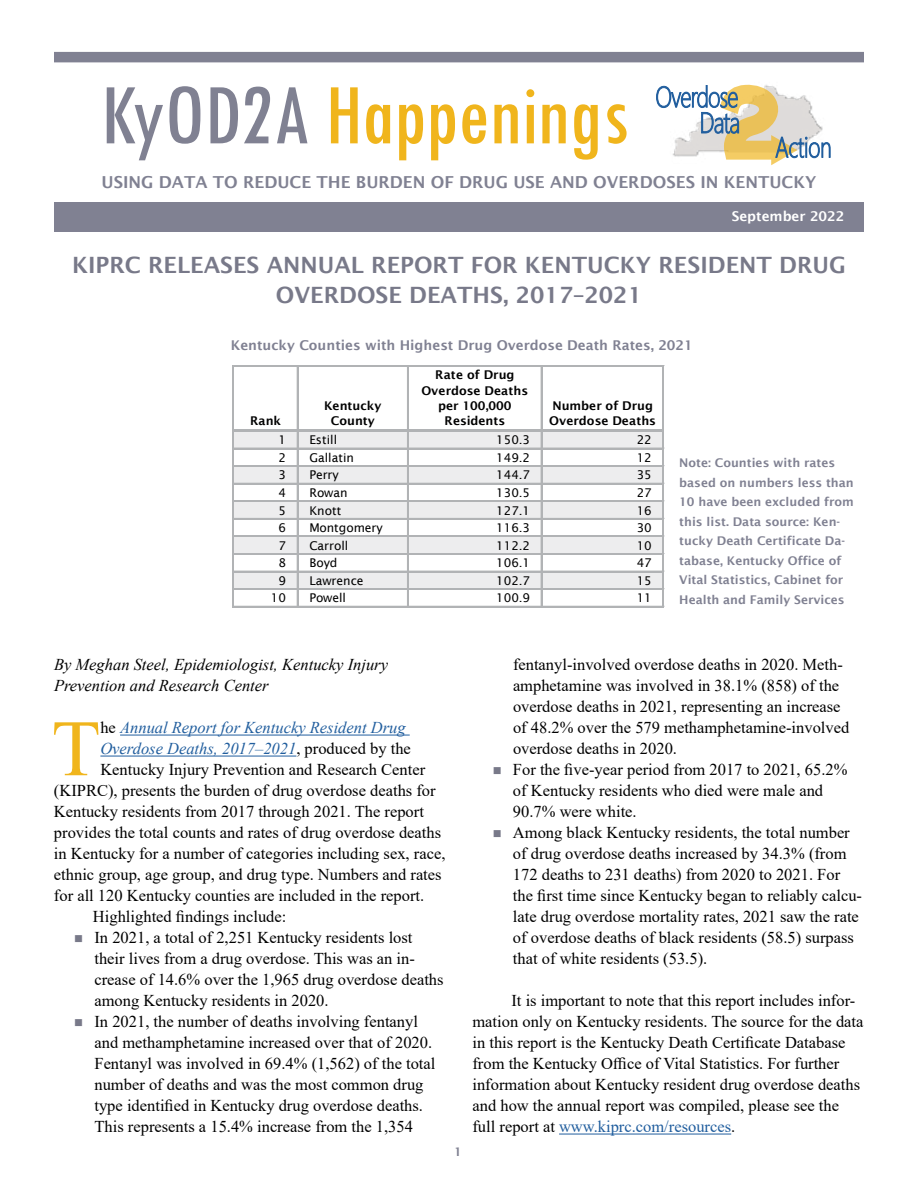
<style>
.page{position:relative;width:918px;height:1188px;background:#fff}
.page>*{position:absolute;margin:0;border:0;box-sizing:border-box;transform-origin:0 0}
.t1{font:condensed 90px "Tw Cen";letter-spacing:-.01em;color:#f0b51c}
.t2{font:79.95px "Times New Roman";color:#f0b51c}
.t3{font:600 22.5px/30px "Lucida Sans";color:#787989;text-align:center}
.t4{font:16.5px/21px "Times New Roman";color:#000}
.t5{font:italic 16.5px "Times New Roman";color:#215e9e}
.t6{font:italic 16.5px/21px "Times New Roman";color:#000}
.t7{font:600 16.5px "Lucida Sans";color:#808192}
.t8{font:600 13.5px "Lucida Sans";color:#808192}
.t9{font:600 13.5px "Lucida Sans";color:#fff}
.t10{font:600 12px/19.5px "Lucida Sans";color:#808192}
.t11{font:12px "Lucida Sans";letter-spacing:-.005em;color:#000}
.t12{font:600 12px/15.5px "Lucida Sans";color:#000;text-align:center}
.s1{color:#808192}
.s2{font-style:normal;color:#000}
.s3{color:#787989}
.s4{color:#215e9e}
</style>
<div class="page">
<hr style="left:120px;top:735px;width:290px;height:1px;background:#215e9e">
<hr style="left:100px;top:756px;width:196px;height:1px;background:#215e9e">
<hr style="left:559px;top:1134px;width:172px;height:1px;background:#215e9e">
<div style="left:54px;top:202px;width:810px;height:29px;background:#808192"></div>
<div style="left:54px;top:52px;width:810px;height:10px;background:#808192"></div>
<svg style="left:656px;top:85px;width:175px;height:80px"></svg>
<div style="left:234px;top:431px;width:430px;height:18px;background:#ededee"></div>
<div style="left:234px;top:466px;width:430px;height:18px;background:#ededee"></div>
<div style="left:234px;top:501px;width:430px;height:18px;background:#ededee"></div>
<div style="left:234px;top:536px;width:430px;height:18px;background:#ededee"></div>
<div style="left:234px;top:572px;width:430px;height:17px;background:#ededee"></div>
<hr style="left:233px;top:365px;width:1px;height:65px;background:#b1b3b5">
<hr style="left:297px;top:367px;width:1px;height:63px;background:#b1b3b5">
<hr style="left:407px;top:367px;width:2px;height:63px;background:#b1b3b5">
<hr style="left:541px;top:367px;width:1px;height:63px;background:#b1b3b5">
<hr style="left:663px;top:367px;width:1px;height:63px;background:#b1b3b5">
<hr style="left:233px;top:432px;width:1px;height:175px;background:#b1b3b5">
<hr style="left:297px;top:432px;width:1px;height:175px;background:#b1b3b5">
<hr style="left:407px;top:432px;width:2px;height:175px;background:#b1b3b5">
<hr style="left:541px;top:432px;width:1px;height:175px;background:#b1b3b5">
<hr style="left:663px;top:432px;width:1px;height:175px;background:#b1b3b5">
<hr style="left:234px;top:365px;width:430px;height:2px;background:#b1b3b5">
<hr style="left:233px;top:430px;width:431px;height:2px;background:#b1b3b5">
<hr style="left:234px;top:448px;width:430px;height:1px;background:#b1b3b5">
<hr style="left:234px;top:465px;width:430px;height:1px;background:#b1b3b5">
<hr style="left:234px;top:466px;width:430px;height:1px;background:#b1b3b5">
<hr style="left:234px;top:483px;width:430px;height:1px;background:#b1b3b5">
<hr style="left:234px;top:501px;width:430px;height:1px;background:#b1b3b5">
<hr style="left:234px;top:518px;width:430px;height:1px;background:#b1b3b5">
<hr style="left:234px;top:536px;width:430px;height:1px;background:#b1b3b5">
<hr style="left:234px;top:553px;width:430px;height:2px;background:#b1b3b5">
<hr style="left:234px;top:571px;width:430px;height:1px;background:#b1b3b5">
<hr style="left:234px;top:588px;width:430px;height:1px;background:#b1b3b5">
<hr style="left:234px;top:589px;width:430px;height:1px;background:#b1b3b5">
<hr style="left:234px;top:606px;width:430px;height:1px;background:#b1b3b5">
<h1 class="t1" style="left:100px;top:61px;width:531px"><span class="s1">KyOD2A</span> Happenings</h1>
<p class="t7" style="left:102px;top:172px;width:716px">USING DATA TO REDUCE THE BURDEN OF DRUG USE AND OVERDOSES IN KENTUCKY</p>
<p class="t9" style="left:732px;top:209px;width:114px">September 2022</p>
<h3 class="t3" style="left:72px;top:250px;width:775px">KIPRC RELEASES ANNUAL REPORT FOR KENTUCKY RESIDENT DRUG<br>OVERDOSE DEATHS, 2017–2021</h3>
<p class="t8" style="left:231px;top:337px;width:464px">Kentucky Counties with Highest Drug Overdose Death Rates, 2021</p>
<p class="t12" style="left:250px;top:413px;width:33px">Rank</p>
<p class="t12" style="left:324px;top:398px;width:59px">Kentucky<br>County</p>
<p class="t12" style="left:421px;top:367px;width:108px">Rate of Drug<br>Overdose Deaths per 100,000<br>Residents</p>
<p class="t12" style="left:549px;top:398px;width:108px;text-align:left">Number of Drug<br>Overdose Deaths</p>
<p class="t11" style="left:279px;top:433px;width:9px">1</p>
<p class="t11" style="left:309px;top:433px;width:29px">Estill</p>
<p class="t11" style="left:496px;top:433px;width:35px">150.3</p>
<p class="t11" style="left:637px;top:433px;width:17px">22</p>
<p class="t11" style="left:279px;top:451px;width:9px">2</p>
<p class="t11" style="left:309px;top:451px;width:46px">Gallatin</p>
<p class="t11" style="left:496px;top:451px;width:35px">149.2</p>
<p class="t11" style="left:637px;top:451px;width:17px">12</p>
<p class="t11" style="left:279px;top:468px;width:9px">3</p>
<p class="t11" style="left:309px;top:468px;width:31px">Perry</p>
<p class="t11" style="left:496px;top:468px;width:35px">144.7</p>
<p class="t11" style="left:637px;top:468px;width:17px">35</p>
<p class="t11" style="left:279px;top:486px;width:9px">4</p>
<p class="t11" style="left:309px;top:486px;width:40px">Rowan</p>
<p class="t11" style="left:496px;top:486px;width:35px">130.5</p>
<p class="t11" style="left:637px;top:486px;width:17px">27</p>
<p class="t11" style="left:279px;top:503px;width:9px">5</p>
<p class="t11" style="left:309px;top:503px;width:33px">Knott</p>
<p class="t11" style="left:496px;top:503px;width:35px">127.1</p>
<p class="t11" style="left:637px;top:503px;width:17px">16</p>
<p class="t11" style="left:279px;top:521px;width:9px">6</p>
<p class="t11" style="left:309px;top:521px;width:75px">Montgomery</p>
<p class="t11" style="left:496px;top:521px;width:35px">116.3</p>
<p class="t11" style="left:637px;top:521px;width:17px">30</p>
<p class="t11" style="left:279px;top:539px;width:9px">7</p>
<p class="t11" style="left:309px;top:539px;width:41px">Carroll</p>
<p class="t11" style="left:496px;top:539px;width:35px">112.2</p>
<p class="t11" style="left:637px;top:539px;width:17px">10</p>
<p class="t11" style="left:279px;top:556px;width:9px">8</p>
<p class="t11" style="left:309px;top:556px;width:30px">Boyd</p>
<p class="t11" style="left:496px;top:556px;width:35px">106.1</p>
<p class="t11" style="left:637px;top:556px;width:17px">47</p>
<p class="t11" style="left:279px;top:574px;width:9px">9</p>
<p class="t11" style="left:309px;top:574px;width:56px">Lawrence</p>
<p class="t11" style="left:496px;top:574px;width:35px">102.7</p>
<p class="t11" style="left:637px;top:574px;width:17px">15</p>
<p class="t11" style="left:271px;top:591px;width:17px">10</p>
<p class="t11" style="left:309px;top:591px;width:38px">Powell</p>
<p class="t11" style="left:496px;top:591px;width:35px">100.9</p>
<p class="t11" style="left:637px;top:591px;width:17px">11</p>
<p class="t10" style="left:679px;top:453px;width:176px">Note: Counties with rates based on numbers less than<br>10 have been excluded from this list. Data source: Ken&shy;tucky Death Certificate Da&shy;tabase, Kentucky Office of<br>Vital Statistics, Cabinet for<br>Health and Family Services</p>
<p class="t6" style="left:54px;top:654px;width:336px">By Meghan Steel, Epidemiologist, Kentucky Injury<br>Prevention and Research Center</p>
<h2 class="t2" style="left:52px;top:692px;width:50px">T</h2>
<p class="t5" style="left:100px;top:716px;width:307px"><span class="s2">he</span> Annual Report for Kentucky Resident Drug</p>
<p class="t5" style="left:100px;top:737px;width:312px">Overdose Deaths, 2017–2021<span class="s2">, produced by the</span></p>
<p class="t4" style="left:100px;top:759px;width:326px">Kentucky Injury Prevention and Research Center</p>
<p class="t4" style="left:54px;top:780px;width:383px">(KIPRC), presents the burden of drug overdose deaths for</p>
<p class="t4" style="left:54px;top:801px;width:371px">Kentucky residents from 2017 through 2021. The report</p>
<p class="t4" style="left:54px;top:822px;width:389px">provides the total counts and rates of drug overdose deaths</p>
<p class="t4" style="left:54px;top:843px;width:393px">in Kentucky for a number of categories including sex, race,</p>
<p class="t4" style="left:54px;top:864px;width:389px">ethnic group, age group, and drug type. Numbers and rates</p>
<p class="t4" style="left:54px;top:885px;width:372px">for all 120 Kentucky counties are included in the report.</p>
<p class="t4" style="left:93px;top:906px;width:195px">Highlighted findings include:</p>
<p class="t4" style="left:94px;top:927px;width:351px;text-indent:-20px"><span class="s3">■</span> In 2021, a total of 2,251 Kentucky residents lost their lives from a drug overdose. This was an in&shy;crease of 14.6% over the 1,965 drug overdose deaths among Kentucky residents in 2020.</p>
<p class="t4" style="left:94px;top:1011px;width:342px;text-indent:-20px"><span class="s3">■</span> In 2021, the number of deaths involving fentanyl and methamphetamine increased over that of 2020.<br>Fentanyl was involved in 69.4% (1,562) of the total number of deaths and was the most common drug type identified in Kentucky drug overdose deaths.<br>This represents a 15.4% increase from the 1,354</p>
<p class="t10" style="left:454px;top:1142px;width:9px">1</p>
<p class="t4" style="left:513px;top:654px;width:338px">fentanyl-involved overdose deaths in 2020. Meth&shy;amphetamine was involved in 38.1% (858) of the overdose deaths in 2021, representing an increase of 48.2% over the 579 methamphetamine-involved overdose deaths in 2020.</p>
<p class="t4" style="left:513px;top:759px;width:336px;text-indent:-20px"><span class="s3">■</span> For the five-year period from 2017 to 2021, 65.2% of Kentucky residents who died were male and<br>90.7% were white.</p>
<p class="t4" style="left:513px;top:822px;width:351px;text-indent:-20px"><span class="s3">■</span> Among black Kentucky residents, the total number of drug overdose deaths increased by 34.3% (from 172 deaths to 231 deaths) from 2020 to 2021. For the first time since Kentucky began to reliably calcu&shy;late drug overdose mortality rates, 2021 saw the rate of overdose deaths of black residents (58.5) surpass that of white residents (53.5).</p>
<p class="t4" style="left:472px;top:990px;width:393px;text-indent:39px">It is important to note that this report includes infor&shy;mation only on Kentucky residents. The source for the data in this report is the Kentucky Death Certificate Database from the Kentucky Office of Vital Statistics. For further information about Kentucky resident drug overdose deaths and how the annual report was compiled, please see the full report at <span class="s4">www.kiprc.com/resources</span>.</p>
</div>
